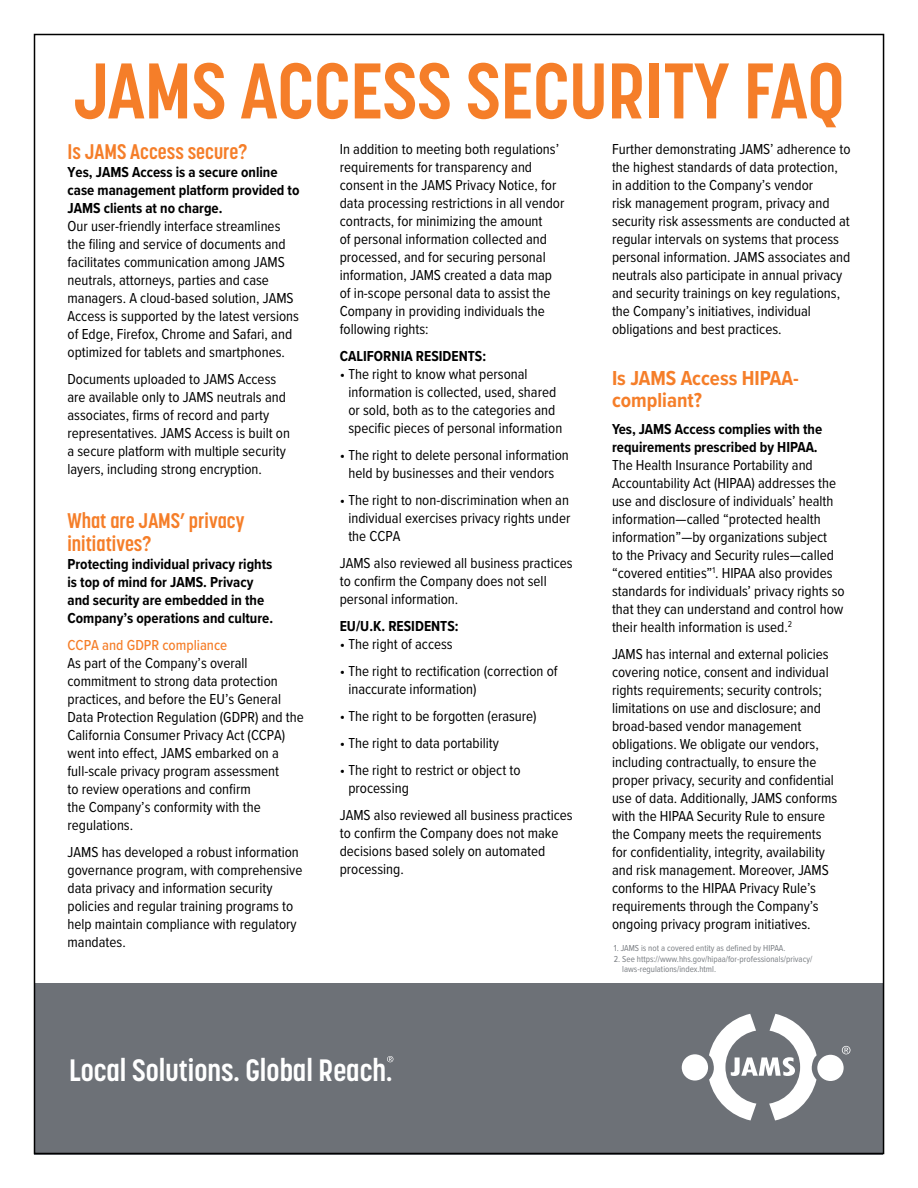
<style>
.page{position:relative;width:918px;height:1188px;background:#fff}
.page>*{position:absolute;margin:0;border:0;box-sizing:border-box;transform-origin:0 0}
.t1{font:700 78px "Korolev Condensed";color:#f57e29}
.t2{font:700 30.6px "Korolev Condensed";color:#fff}
.t3{font:700 21px/22.5px "Korolev Condensed";color:#f57e29}
.t4{font:700 21px/22.5px "Proxima Nova Cond";color:#f57e29}
.t5{font:15px/18px "Proxima Nova Cond";color:#000}
.t6{font:700 15px/18px "Proxima Nova Cond";color:#000}
.t7{font:500 15px "Proxima Nova Cond";color:#f57e29}
.t8{font:9px/10.5px "Proxima Nova Cond";color:#797d82}
</style>
<div class="page">
<div style="left:35px;top:983px;width:848px;height:171px;background:#6d7177"></div>
<svg style="left:842px;top:1046px;width:8px;height:8px"></svg>
<div style="left:682px;top:1054px;width:26px;height:27px;background:#fff;border-radius:50%"></div>
<svg style="left:709px;top:1014px;width:108px;height:106px"></svg>
<div style="left:817px;top:1055px;width:27px;height:26px;background:#fff;border-radius:50%"></div>
<svg style="left:387px;top:1056px;width:6px;height:6px"></svg>
<h1 class="t1" style="left:73px;top:45px;width:773px">JAMS ACCESS SECURITY FAQ</h1>
<h3 class="t3" style="left:68px;top:140px;width:181px">Is JAMS Access secure?</h3>
<p class="t6" style="left:68px;top:163px;width:234px">Yes, JAMS Access is a secure online case management platform provided to<br>JAMS clients at no charge.</p>
<p class="t5" style="left:68px;top:216px;width:233px">Our user-friendly interface streamlines the filing and service of documents and facilitates communication among JAMS neutrals, attorneys, parties and case managers. A cloud-based solution, JAMS Access is supported by the latest versions of Edge, Firefox, Chrome and Safari, and optimized for tablets and smartphones.</p>
<p class="t5" style="left:68px;top:369px;width:224px">Documents uploaded to JAMS Access are available only to JAMS neutrals and associates, firms of record and party representatives. JAMS Access is built on a secure platform with multiple security layers, including strong encryption.</p>
<h3 class="t3" style="left:68px;top:509px;width:178px">What are JAMS’ privacy initiatives?</h3>
<p class="t6" style="left:68px;top:554px;width:207px">Protecting individual privacy rights is top of mind for JAMS. Privacy and security are embedded in the Company’s operations and culture.</p>
<p class="t7" style="left:68px;top:634px;width:161px">CCPA and GDPR compliance</p>
<p class="t5" style="left:68px;top:653px;width:238px">As part of the Company’s overall commitment to strong data protection practices, and before the EU’s General Data Protection Regulation (GDPR) and the California Consumer Privacy Act (CCPA) went into effect, JAMS embarked on a full-scale privacy program assessment<br>to review operations and confirm<br>the Company’s conformity with the regulations.</p>
<p class="t5" style="left:68px;top:842px;width:236px">JAMS has developed a robust information governance program, with comprehensive data privacy and information security policies and regular training programs to help maintain compliance with regulatory mandates.</p>
<p class="t5" style="left:612px;top:139px;width:240px">Further demonstrating JAMS’ adherence to the highest standards of data protection, in addition to the Company’s vendor<br>risk management program, privacy and security risk assessments are conducted at regular intervals on systems that process personal information. JAMS associates and neutrals also participate in annual privacy and security trainings on key regulations, the Company’s initiatives, individual obligations and best practices.</p>
<h3 class="t4" style="left:612px;top:366px;width:188px">Is JAMS Access HIPAA&shy;compliant?</h3>
<p class="t6" style="left:612px;top:420px;width:212px">Yes, JAMS Access complies with the requirements prescribed by HIPAA.</p>
<p class="t5" style="left:612px;top:456px;width:234px">The Health Insurance Portability and Accountability Act (HIPAA) addresses the use and disclosure of individuals’ health information—called “protected health information”—by organizations subject<br>to the Privacy and Security rules—called “covered entities”<sup>1</sup>. HIPAA also provides standards for individuals’ privacy rights so that they can understand and control how their health information is used.<sup>2</sup></p>
<p class="t5" style="left:612px;top:645px;width:227px">JAMS has internal and external policies covering notice, consent and individual rights requirements; security controls; limitations on use and disclosure; and broad-based vendor management obligations. We obligate our vendors, including contractually, to ensure the proper privacy, security and confidential use of data. Additionally, JAMS conforms with the HIPAA Security Rule to ensure the Company meets the requirements for confidentiality, integrity, availability and risk management. Moreover, JAMS conforms to the HIPAA Privacy Rule’s requirements through the Company’s ongoing privacy program initiatives.</p>
<p class="t5" style="left:340px;top:139px;width:226px">In addition to meeting both regulations’ requirements for transparency and consent in the JAMS Privacy Notice, for data processing restrictions in all vendor contracts, for minimizing the amount<br>of personal information collected and processed, and for securing personal information, JAMS created a data map of in-scope personal data to assist the Company in providing individuals the following rights:</p>
<p class="t6" style="left:340px;top:347px;width:148px">CALIFORNIA RESIDENTS:</p>
<p class="t5" style="left:348px;top:364px;width:216px;text-indent:-9px">• The right to know what personal information is collected, used, shared or sold, both as to the categories and specific pieces of personal information</p>
<p class="t5" style="left:340px;top:445px;width:231px;text-align:center">• The right to delete personal information held by businesses and their vendors</p>
<p class="t5" style="left:348px;top:490px;width:224px;text-align:justify;text-indent:-9px">• The right to non-discrimination when an individual exercises privacy rights under the CCPA</p>
<p class="t5" style="left:340px;top:553px;width:234px">JAMS also reviewed all business practices to confirm the Company does not sell personal information.</p>
<p class="t6" style="left:340px;top:617px;width:120px">EU/U.K. RESIDENTS:</p>
<p class="t5" style="left:340px;top:634px;width:115px">• The right of access</p>
<p class="t5" style="left:348px;top:661px;width:211px;text-indent:-9px">• The right to rectification (correction of inaccurate information)</p>
<p class="t5" style="left:340px;top:706px;width:198px">• The right to be forgotten (erasure)</p>
<p class="t5" style="left:340px;top:733px;width:161px">• The right to data portability</p>
<p class="t5" style="left:348px;top:760px;width:174px;text-indent:-9px">• The right to restrict or object to processing</p>
<p class="t5" style="left:340px;top:805px;width:234px">JAMS also reviewed all business practices to confirm the Company does not make decisions based solely on automated processing.</p>
<p class="t8" style="left:614px;top:943px;width:173px">1. JAMS is not a covered entity as defined by HIPAA.</p>
<p class="t8" style="left:622px;top:953px;width:192px;text-indent:-8px">2. See https://www.hhs.gov/hipaa/for-professionals/privacy/ laws-regulations/index.html.</p>
<h2 class="t2" style="left:69px;top:1052px;width:325px">Local Solutions. Global Reach.</h2>
</div>
